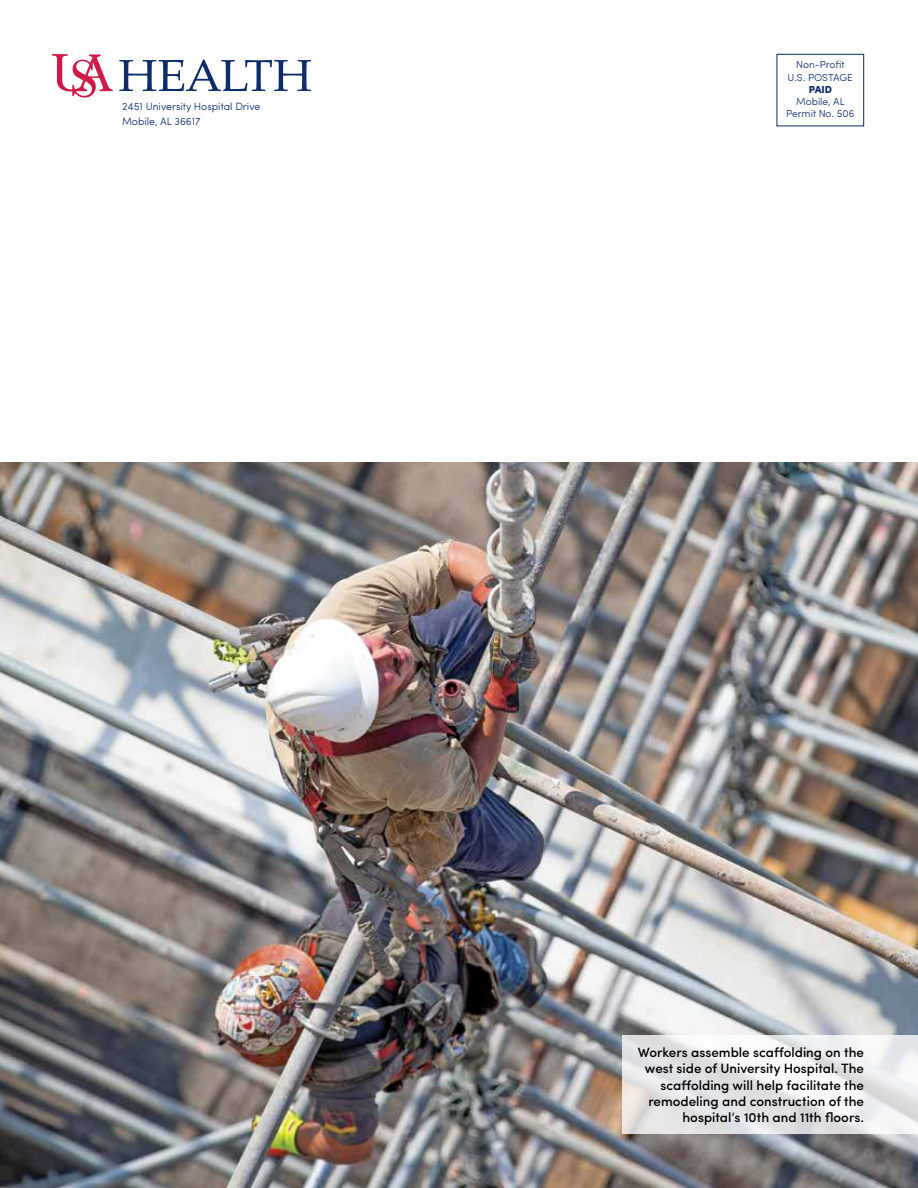
<style>
.page{position:relative;width:918px;height:1188px;background:#fff}
.page>*{position:absolute;margin:0;border:0;box-sizing:border-box;transform-origin:0 0}
.t1{font:500 13.5px/16.2px "Sofia Pro";color:#000;text-align:right}
.t2{font:300 10.5px/15.1px "Sofia Pro";color:#0d2c6c}
.t3{font:300 10.2px/12.3px "Sofia Pro";color:#0d2c6c;text-align:center}
.t4{font:900 10.2px "Sofia Pro";color:#0d2c6c}
</style>
<div class="page">
<img style="left:0;top:462px;width:918px;height:726px">
<svg style="left:622px;top:1036px;width:296px;height:98px"></svg>
<div style="left:777px;top:54px;width:87px;height:72px;border:1px solid #0d2c6c"></div>
<svg style="left:52px;top:54px;width:61px;height:44px"></svg>
<svg style="left:119px;top:60px;width:192px;height:31px"></svg>
<p class="t2" style="left:122px;top:98px;width:140px">2451 University Hospital Drive<br>Mobile, AL 36617</p>
<p class="t3" style="left:796px;top:58px;width:50px">Non-Proft</p>
<p class="t3" style="left:788px;top:70px;width:67px">U.S. POSTAGE</p>
<p class="t4" style="left:809px;top:81px;width:25px">PAID</p>
<p class="t3" style="left:786px;top:95px;width:70px">Mobile, AL<br>Permit No. 506</p>
<p class="t1" style="left:638px;top:1043px;width:228px">Workers assemble scafolding on the west side of University Hospital. The scafolding will help facilitate the remodeling and construction of the hospital’s 10th and 11th foors.</p>
</div>
